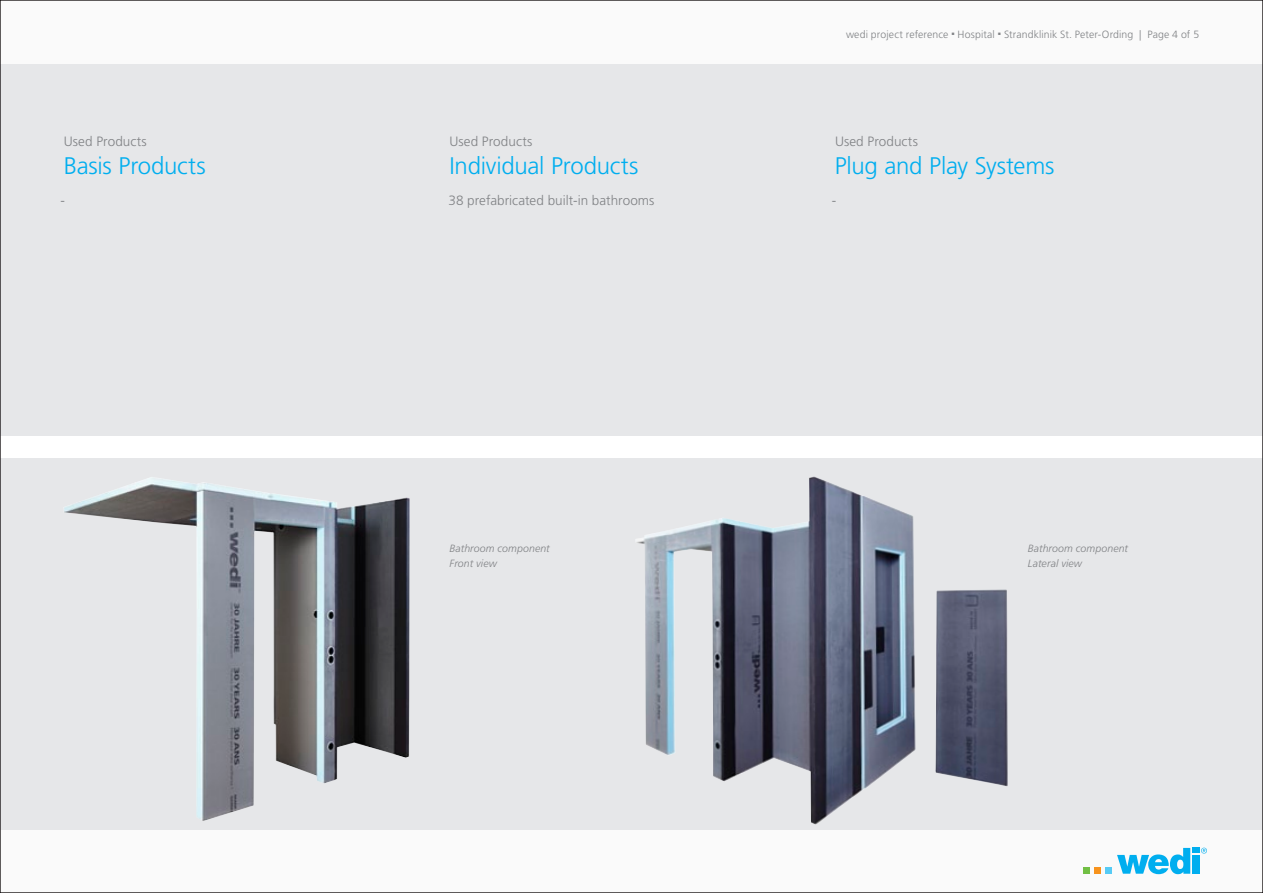
<style>
.page{position:relative;width:1263px;height:893px;background:#fafafa}
.page>*{position:absolute;margin:0;border:0;box-sizing:border-box;transform-origin:0 0}
.t1{font:300 24px "Frutiger LT Std";letter-spacing:-.01em;color:#00aeef}
.t2{font:300 13.5px "Frutiger LT Std";letter-spacing:.005em;color:#808285}
.t3{font:300 10.5px "Frutiger LT Std";letter-spacing:.01em;color:#808285}
.t4{font:italic 300 10.5px/15px "Frutiger LT Std";letter-spacing:.01em;color:#808285}
</style>
<div class="page">
<div style="left:1083px;top:867px;width:7px;height:7px;background:#71bf44"></div>
<div style="left:1094px;top:867px;width:7px;height:7px;background:#f7931d"></div>
<div style="left:1105px;top:867px;width:7px;height:7px;background:#56cbf5"></div>
<svg style="left:1117px;top:848px;width:90px;height:26px"></svg>
<div style="left:0;top:64px;width:1263px;height:765px;background:#e6e7e9"></div>
<div style="left:0;top:436px;width:1263px;height:21px;background:#fff"></div>
<img style="left:64px;top:477px;width:346px;height:344px">
<img style="left:636px;top:476px;width:372px;height:349px">
<p class="t2" style="left:64px;top:134px;width:84px">Used Products</p>
<h1 class="t1" style="left:64px;top:152px;width:144px">Basis Products</h1>
<p class="t2" style="left:449px;top:134px;width:84px">Used Products</p>
<h1 class="t1" style="left:449px;top:152px;width:190px">Individual Products</h1>
<p class="t3" style="left:846px;top:28px;width:355px">wedi project reference ○ Hospital ○ Strandklinik St. Peter-Ording | Page 4 of 5</p>
<p class="t2" style="left:835px;top:134px;width:84px">Used Products</p>
<h1 class="t1" style="left:835px;top:152px;width:221px">Plug and Play Systems</h1>
<p class="t2" style="left:61px;top:193px;width:6px">-</p>
<p class="t2" style="left:448px;top:193px;width:208px">38 prefabricated built-in bathrooms</p>
<p class="t2" style="left:832px;top:193px;width:6px">-</p>
<p class="t4" style="left:450px;top:541px;width:102px">Bathroom component<br>Front view</p>
<p class="t4" style="left:1028px;top:541px;width:102px">Bathroom component<br>Lateral view</p>
</div>
